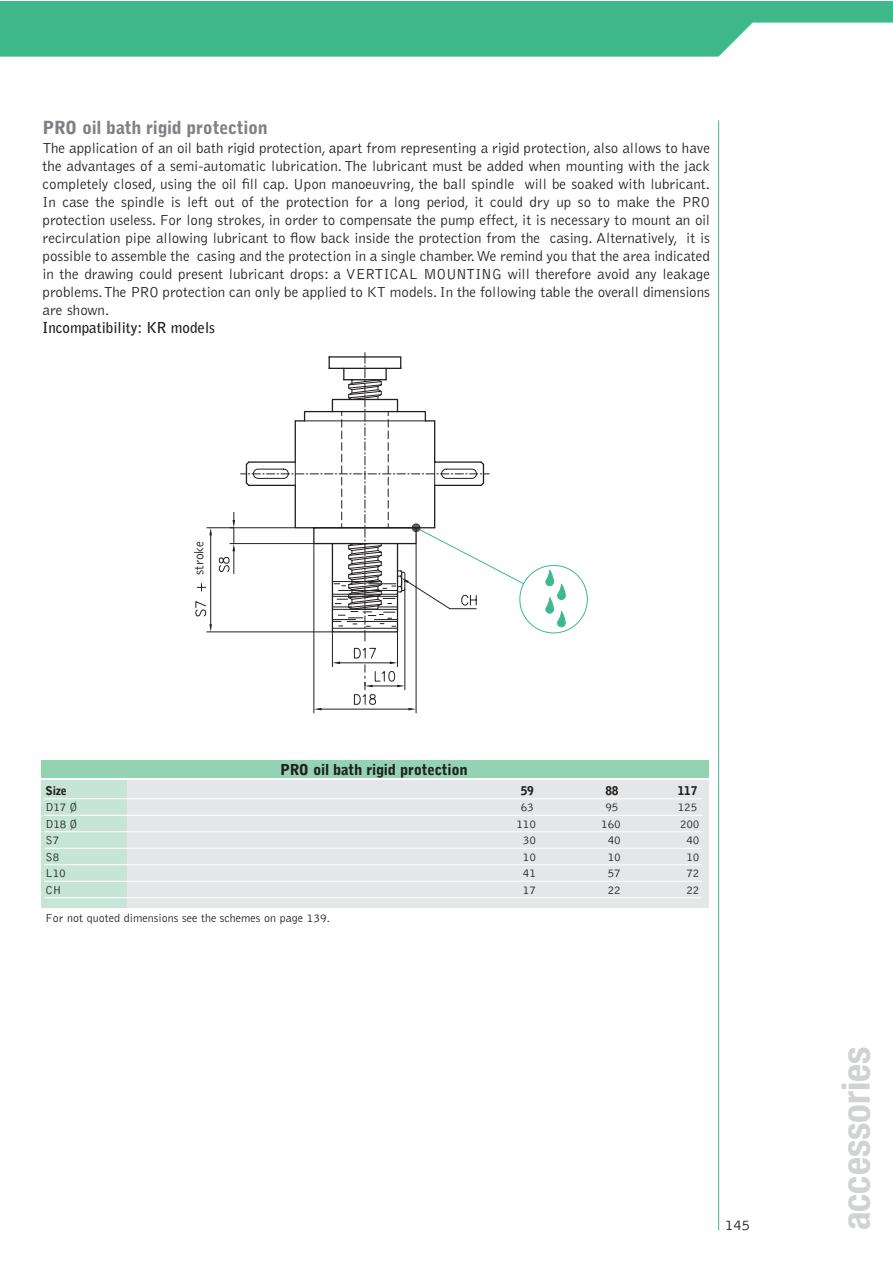
<style>
.page{position:relative;width:893px;height:1263px;background:#fff}
.page>*{position:absolute;margin:0;border:0;box-sizing:border-box;transform-origin:0 0}
.t1{font:700 condensed 39px "Helvetica Neue";color:#d1d2d3}
.t2{font:900 18px "Bell Gothic";letter-spacing:-.015em;color:#7f8185}
.t3{font:300 15px/18px "Bell Gothic";color:#221f1f;text-align:justify}
.t4{font:900 15px "Bell Gothic";letter-spacing:-.015em;color:#221f1f}
.t5{font:700 15px "Bell Gothic";color:#221f1f}
.t6{font:300 13.5px "Bell Gothic";color:#221f1f}
.t7{font:300 12px "Bell Gothic";color:#221f1f}
.t8{font:900 12px "Bell Gothic";letter-spacing:-.015em;color:#221f1f}
</style>
<div class="page">
<svg style="left:0;top:1px;width:893px;height:56px;background:#54c099"></svg>
<hr style="left:718px;top:120px;width:1px;height:1110px;background:#3fb98c">
<div style="left:41px;top:760px;width:668px;height:17px;background:#94d2b4"></div>
<div style="left:125px;top:780px;width:584px;height:128px;background:#e5e6e7"></div>
<div style="left:41px;top:780px;width:85px;height:128px;background:#c7e5d7"></div>
<hr style="left:44px;top:798px;width:658px;height:1px;background:#fff">
<hr style="left:44px;top:815px;width:658px;height:1px;background:#fff">
<hr style="left:44px;top:831px;width:658px;height:1px;background:#fff">
<hr style="left:44px;top:848px;width:658px;height:1px;background:#fff">
<hr style="left:44px;top:864px;width:658px;height:1px;background:#fff">
<hr style="left:44px;top:881px;width:658px;height:1px;background:#fff">
<hr style="left:44px;top:897px;width:658px;height:1px;background:#fff">
<hr style="left:314px;top:544px;width:1px;height:169px;background:#221f1f">
<hr style="left:416px;top:544px;width:1px;height:169px;background:#221f1f">
<hr style="left:207px;top:527px;width:88px;height:1px;background:#221f1f">
<hr style="left:207px;top:631px;width:125px;height:1px;background:#221f1f">
<hr style="left:210px;top:535px;width:1px;height:89px;background:#221f1f">
<svg style="left:209px;top:624px;width:3px;height:8px"></svg>
<hr style="left:230px;top:543px;width:83px;height:1px;background:#221f1f">
<svg style="left:218px;top:512px;width:17px;height:61px"></svg>
<svg style="left:241px;top:353px;width:347px;height:357px"></svg>
<svg style="left:195px;top:528px;width:17px;height:89px"></svg>
<div style="left:191px;top:537px;width:18px;height:42px;background:#fff"></div>
<p class="t2" style="left:43px;top:120px;width:227px">PRO oil bath rigid protection</p>
<p class="t3" style="left:43px;top:140px;width:669px">The application of an oil bath rigid protection, apart from representing a rigid protection, also allows to have the advantages of a semi-automatic lubrication. The lubricant must be added when mounting with the jack completely closed, using the oil fill cap. Upon manoeuvring, the ball spindle will be soaked with lubricant.<br>In case the spindle is left out of the protection for a long period, it could dry up so to make the PRO protection useless. For long strokes, in order to compensate the pump effect, it is necessary to mount an oil recirculation pipe allowing lubricant to flow back inside the protection from the casing. Alternatively, it is possible to assemble the casing and the protection in a single chamber.We remind you that the area indicated in the drawing could present lubricant drops: a VERTICAL MOUNTING will therefore avoid any leakage problems.The PRO protection can only be applied to KT models. In the following table the overall dimensions are shown.</p>
<p class="t5" style="left:43px;top:322px;width:174px">Incompatibility: KR models</p>
<p class="t6" style="left:194px;top:575px;width:36px;rotate:-90deg">stroke</p>
<p class="t4" style="left:280px;top:763px;width:189px">PRO oil bath rigid protection</p>
<p class="t8" style="left:46px;top:786px;width:23px">Size</p>
<p class="t8" style="left:521px;top:786px;width:15px">59</p>
<p class="t8" style="left:605px;top:786px;width:15px">88</p>
<p class="t8" style="left:678px;top:786px;width:21px">117</p>
<p class="t7" style="left:46px;top:803px;width:33px">D17 Ø</p>
<p class="t7" style="left:521px;top:803px;width:15px">63</p>
<p class="t7" style="left:605px;top:803px;width:15px">95</p>
<p class="t7" style="left:678px;top:803px;width:21px">125</p>
<p class="t7" style="left:46px;top:819px;width:33px">D18 Ø</p>
<p class="t7" style="left:516px;top:819px;width:21px">110</p>
<p class="t7" style="left:601px;top:819px;width:21px">160</p>
<p class="t7" style="left:680px;top:819px;width:21px">200</p>
<p class="t7" style="left:46px;top:836px;width:15px">S7</p>
<p class="t7" style="left:523px;top:836px;width:15px">30</p>
<p class="t7" style="left:608px;top:836px;width:15px">40</p>
<p class="t7" style="left:686px;top:836px;width:15px">40</p>
<p class="t7" style="left:46px;top:852px;width:15px">S8</p>
<p class="t7" style="left:523px;top:852px;width:15px">10</p>
<p class="t7" style="left:608px;top:852px;width:15px">10</p>
<p class="t7" style="left:686px;top:852px;width:15px">10</p>
<p class="t7" style="left:46px;top:869px;width:22px">L10</p>
<p class="t7" style="left:523px;top:869px;width:15px">41</p>
<p class="t7" style="left:608px;top:869px;width:15px">57</p>
<p class="t7" style="left:686px;top:869px;width:15px">72</p>
<p class="t7" style="left:46px;top:885px;width:17px">CH</p>
<p class="t7" style="left:523px;top:885px;width:15px">17</p>
<p class="t7" style="left:608px;top:885px;width:15px">22</p>
<p class="t7" style="left:686px;top:885px;width:15px">22</p>
<p class="t7" style="left:46px;top:914px;width:286px">For not quoted dimensions see the schemes on page 139.</p>
<p class="t3" style="left:725px;top:1217px;width:27px">145</p>
<h1 class="t1" style="left:842px;top:1230px;width:185px;rotate:-90deg">accessories</h1>
</div>
